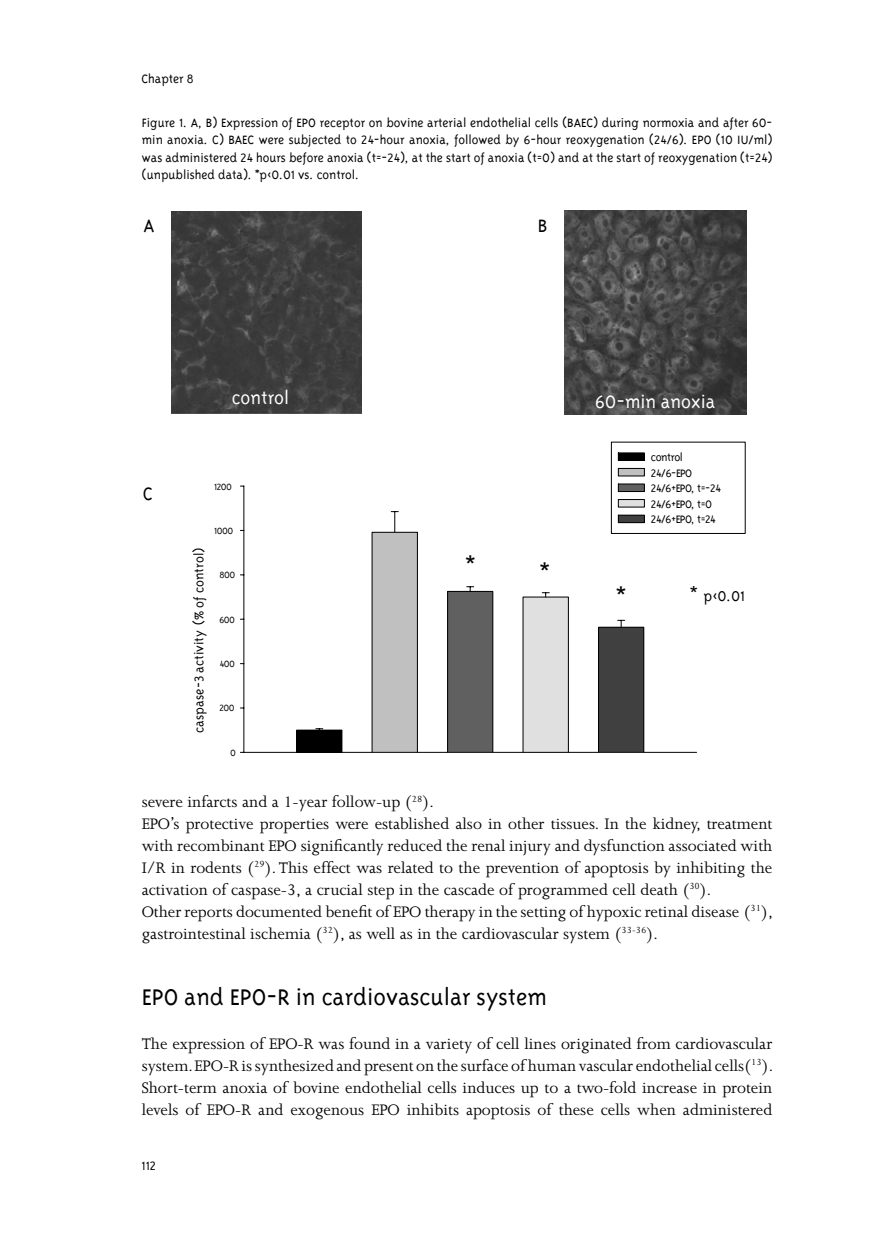
<style>
.page{position:relative;width:874px;height:1241px;background:#fff}
.page>*{position:absolute;margin:0;border:0;box-sizing:border-box;transform-origin:0 0}
.t1{font:27.3px "Arial";color:#000}
.t2{font:26.25px "Triplex Light Lining";color:#000}
.t3{font:20.82px "Triplex Light Lining";color:#fff}
.t4{font:20.82px "Triplex Light Lining";color:#000}
.t5{font:17.5px/21.9px "Joanna";color:#000}
.t6{font:16.45px "Triplex Light Lining";color:#000}
.t7{font:14.53px "Triplex Light Lining";color:#000}
.t8{font:14px/17.5px "Triplex Light Lining";color:#000;text-align:justify}
.t9{font:12.6px/15.6px "Triplex Light Lining";letter-spacing:-.04em;color:#000}
.t10{font:10.5px "Triplex Light Lining";letter-spacing:-.04em;color:#000}
.s1{font-family:"Arial";font-size:27.3px}
.s2{font-family:"Arial";font-size:20.82px}
</style>
<div class="page">
<img style="left:564px;top:210px;width:182px;height:205px">
<hr style="left:243px;top:486px;width:1px;height:266px;background:#000">
<div style="left:296px;top:730px;width:46px;height:22px;background:#000"></div>
<div style="left:296px;top:729px;width:46px;height:23px;border:1px solid #000"></div>
<svg style="left:315px;top:728px;width:7px;height:2px"></svg>
<div style="left:372px;top:532px;width:45px;height:220px;background:#c0c0c0"></div>
<svg style="left:391px;top:511px;width:7px;height:21px"></svg>
<div style="left:447px;top:591px;width:45px;height:161px;background:#606060"></div>
<div style="left:447px;top:591px;width:46px;height:161px;border:1px solid #000"></div>
<svg style="left:466px;top:586px;width:7px;height:5px"></svg>
<div style="left:522px;top:597px;width:46px;height:155px;background:#e0e0e0"></div>
<svg style="left:542px;top:592px;width:7px;height:5px"></svg>
<div style="left:598px;top:627px;width:45px;height:125px;background:#404040"></div>
<div style="left:598px;top:626px;width:45px;height:126px;border:1px solid #000"></div>
<svg style="left:617px;top:619px;width:7px;height:8px"></svg>
<hr style="left:244px;top:751px;width:452px;height:1px;background:#000">
<div style="left:618px;top:453px;width:26px;height:7px;background:#000"></div>
<div style="left:617px;top:452px;width:27px;height:8px;border:1px solid #000"></div>
<div style="left:618px;top:468px;width:26px;height:8px;background:#c0c0c0"></div>
<div style="left:617px;top:468px;width:27px;height:8px;border:1px solid #000"></div>
<div style="left:618px;top:484px;width:26px;height:7px;background:#606060"></div>
<div style="left:617px;top:483px;width:27px;height:9px;border:1px solid #000"></div>
<div style="left:618px;top:499px;width:26px;height:8px;background:#e0e0e0"></div>
<div style="left:617px;top:499px;width:27px;height:8px;border:1px solid #000"></div>
<div style="left:618px;top:515px;width:26px;height:7px;background:#404040"></div>
<div style="left:617px;top:514px;width:27px;height:9px;border:1px solid #000"></div>
<img style="left:172px;top:211px;width:190px;height:202px">
<p class="t8" style="left:141px;top:70px;width:54px">Chapter 8</p>
<p class="t8" style="left:142px;top:114px;width:631px">Figure 1. A, B) Expression of EPO receptor on bovine arterial endothelial cells (BAEC) during normoxia and after 60- min anoxia. C) BAEC were subjected to 24-hour anoxia, followed by 6-hour reoxygenation (24/6). EPO (10 IU/ml) was administered 24 hours before anoxia (t=-24), at the start of anoxia (t=0) and at the start of reoxygenation (t=24) (unpublished data). *p&lt;0.01 vs. control.</p>
<p class="t4" style="left:143px;top:214px;width:13px">A</p>
<p class="t4" style="left:537px;top:214px;width:11px">B</p>
<p class="t4" style="left:143px;top:482px;width:11px">C</p>
<p class="t3" style="left:232px;top:386px;width:59px">control</p>
<p class="t3" style="left:594px;top:389px;width:122px">60-min anoxia</p>
<p class="t10" style="left:214px;top:480px;width:19px">1200</p>
<p class="t10" style="left:214px;top:525px;width:21px">1000</p>
<p class="t7" style="left:191px;top:732px;width:186px;rotate:-90deg">caspase-3 activity (% of control)</p>
<p class="t10" style="left:219px;top:569px;width:17px">800</p>
<p class="t10" style="left:219px;top:613px;width:17px">600</p>
<p class="t10" style="left:219px;top:658px;width:17px">400</p>
<p class="t10" style="left:219px;top:702px;width:17px">200</p>
<p class="t10" style="left:230px;top:746px;width:7px">0</p>
<h1 class="t1" style="left:465px;top:547px;width:12px">*</h1>
<h1 class="t1" style="left:539px;top:554px;width:12px">*</h1>
<p class="t9" style="left:650px;top:449px;width:72px">control<br>24/6-EPO<br>24/6+EPO, t=-24<br>24/6+EPO, t=0<br>24/6+EPO, t=24</p>
<p class="t6" style="left:615px;top:586px;width:131px"><span class="s1">*</span> <span class="s2">*</span> p&lt;0.01</p>
<p class="t5" style="left:142px;top:791px;width:632px">severe infarcts and a 1-year follow-up (<sup>28</sup>).<br>EPO’s protective properties were established also in other tissues. In the kidney, treatment with recombinant EPO significantly reduced the renal injury and dysfunction associated with I/R in rodents (<sup>29</sup>). This effect was related to the prevention of apoptosis by inhibiting the activation of caspase-3, a crucial step in the cascade of programmed cell death (<sup>30</sup>).<br>Other reports documented benefit of EPO therapy in the setting of hypoxic retinal disease (<sup>31</sup>), gastrointestinal ischemia (<sup>32</sup>), as well as in the cardiovascular system (<sup>33-36</sup>).</p>
<h2 class="t2" style="left:142px;top:982px;width:406px">EPO and EPO-R in cardiovascular system</h2>
<p class="t5" style="left:142px;top:1032px;width:632px;text-align:justify">The expression of EPO-R was found in a variety of cell lines originated from cardiovascular system. EPO-R is synthesized and present on the surface of human vascular endothelial cells(<sup>13</sup>).<br>Short-term anoxia of bovine endothelial cells induces up to a two-fold increase in protein levels of EPO-R and exogenous EPO inhibits apoptosis of these cells when administered</p>
<p class="t8" style="left:141px;top:1156px;width:16px">112</p>
</div>
